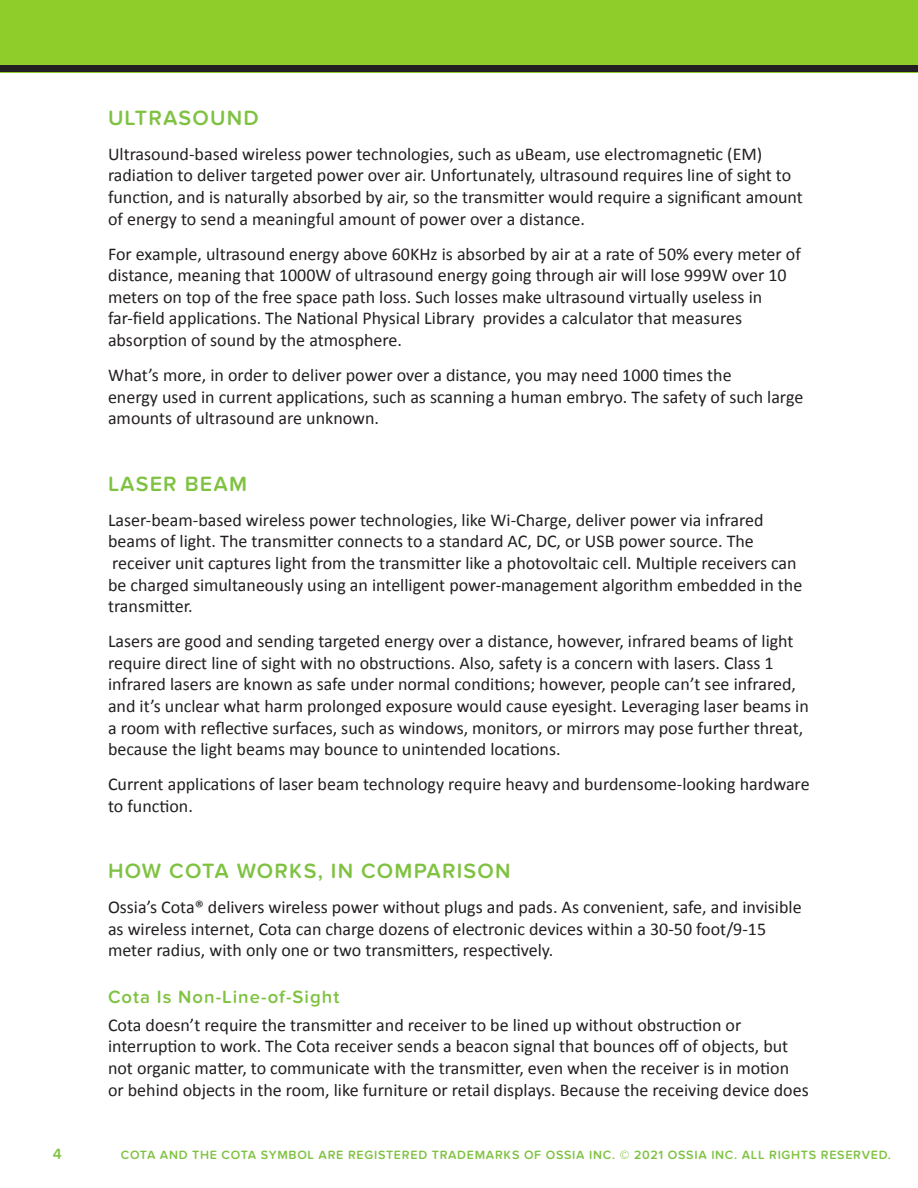
<style>
.page{position:relative;width:918px;height:1188px;background:#fff}
.page>*{position:absolute;margin:0;border:0;box-sizing:border-box;transform-origin:0 0}
.Subhead1{font:600 21.45px "Proxima Nova Soft";letter-spacing:.055em;color:#7fc241}
.Subhead1-2{font:600 18.45px "Proxima Nova Soft";letter-spacing:.055em;color:#7fc241}
.t1{font:18px/21.6px "Calibri";color:#231f20}
.t2{font:600 15.45px "Proxima Nova Soft";color:#7fc241}
.t3{font:600 12.45px "Proxima Nova Soft";letter-spacing:.055em;color:#7fc241}
</style>
<div class="page">
<div style="left:0;top:0;width:918px;height:73px;background:#8fcd2a"></div>
<div style="left:0;top:65px;width:918px;height:7px;background:#231f20"></div>
<p class="Subhead1" style="left:108px;top:105px;width:152px">ULTRASOUND</p>
<p class="t1" style="left:108px;top:143px;width:696px">Ultrasound-based wireless power technologies, such as uBeam, use electromagnetic (EM) radiation to deliver targeted power over air. Unfortunately, ultrasound requires line of sight to function, and is naturally absorbed by air, so the transmitter would require a significant amount of energy to send a meaningful amount of power over a distance.</p>
<p class="t1" style="left:108px;top:243px;width:694px">For example, ultrasound energy above 60KHz is absorbed by air at a rate of 50% every meter of distance, meaning that 1000W of ultrasound energy going through air will lose 999W over 10 meters on top of the free space path loss. Such losses make ultrasound virtually useless in far-field applications. The National Physical Library provides a calculator that measures absorption of sound by the atmosphere.</p>
<p class="t1" style="left:108px;top:364px;width:697px">What’s more, in order to deliver power over a distance, you may need 1000 times the<br>energy used in current applications, such as scanning a human embryo. The safety of such large amounts of ultrasound are unknown.</p>
<p class="Subhead1" style="left:108px;top:471px;width:141px">LASER BEAM</p>
<p class="t1" style="left:108px;top:509px;width:696px">Laser-beam-based wireless power technologies, like Wi-Charge, deliver power via infrared beams of light. The transmitter connects to a standard AC, DC, or USB power source. The receiver unit captures light from the transmitter like a photovoltaic cell. Multiple receivers can be charged simultaneously using an intelligent power-management algorithm embedded in the transmitter.</p>
<p class="t1" style="left:108px;top:631px;width:702px">Lasers are good and sending targeted energy over a distance, however, infrared beams of light require direct line of sight with no obstructions. Also, safety is a concern with lasers. Class 1 infrared lasers are known as safe under normal conditions; however, people can’t see infrared, and it’s unclear what harm prolonged exposure would cause eyesight. Leveraging laser beams in a room with reflective surfaces, such as windows, monitors, or mirrors may pose further threat, because the light beams may bounce to unintended locations.</p>
<p class="t1" style="left:108px;top:774px;width:703px">Current applications of laser beam technology require heavy and burdensome-looking hardware to function.</p>
<p class="Subhead1" style="left:108px;top:859px;width:404px">HOW COTA WORKS, IN COMPARISON</p>
<p class="t1" style="left:108px;top:897px;width:695px">Ossia’s Cota® delivers wireless power without plugs and pads. As convenient, safe, and invisible as wireless internet, Cota can charge dozens of electronic devices within a 30-50 foot/9-15 meter radius, with only one or two transmitters, respectively.</p>
<p class="Subhead1-2" style="left:108px;top:986px;width:233px">Cota Is Non-Line-of-Sight</p>
<p class="t1" style="left:108px;top:1014px;width:702px">Cota doesn’t require the transmitter and receiver to be lined up without obstruction or interruption to work. The Cota receiver sends a beacon signal that bounces off of objects, but not organic matter, to communicate with the transmitter, even when the receiver is in motion or behind objects in the room, like furniture or retail displays. Because the receiving device does</p>
<p class="t2" style="left:53px;top:1145px;width:11px">4</p>
<p class="t3" style="left:121px;top:1147px;width:772px">COTA AND THE COTA SYMBOL ARE REGISTERED TRADEMARKS OF OSSIA INC. © 2021 OSSIA INC. ALL RIGHTS RESERVED.</p>
</div>
